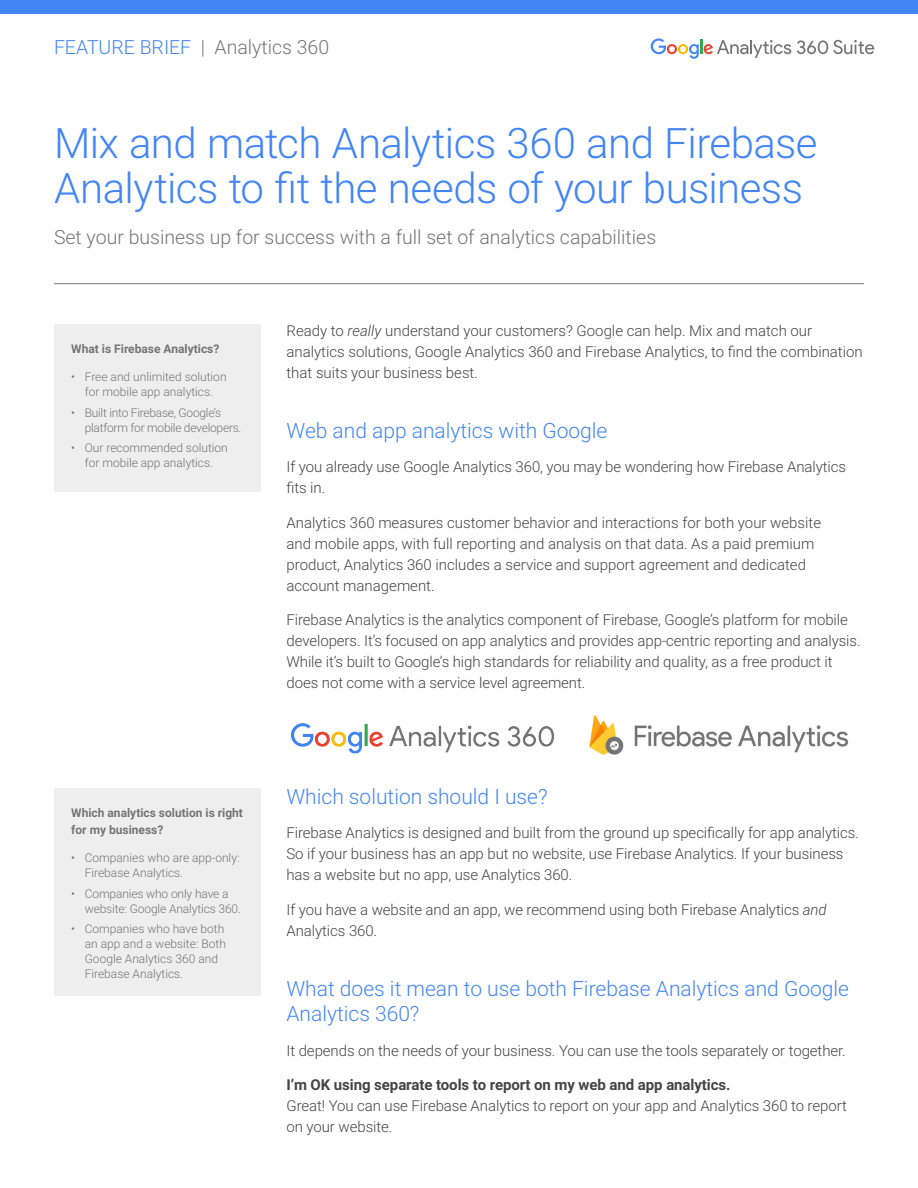
<style>
.page{position:relative;width:918px;height:1188px;background:#fff}
.page>*{position:absolute;margin:0;border:0;box-sizing:border-box;transform-origin:0 0}
.t1{font:300 42px/45px "Roboto";letter-spacing:-.015em;color:#4285f4}
.body_header{font:300 21px/25.5px "Roboto";color:#4285f4}
.t2{font:300 19.5px "Roboto";color:#757575}
.body{font:300 15px/21px "Roboto";letter-spacing:-.005em;color:#444}
.t3{font:300 12px/15px "Roboto";color:#757575}
.sidebar{font:700 12px/16.5px "Roboto";color:#757575}
.t4{font:300 12px/15px "Roboto";letter-spacing:-.02em;color:#757575}
.s1{color:#4285f4}
.s2{font-style:italic}
.s3{font-weight:700}
</style>
<div class="page">
<div style="left:0;top:0;width:918px;height:14px;background:#4285f4"></div>
<svg style="left:797px;top:40px;width:77px;height:14px"></svg>
<svg style="left:651px;top:38px;width:140px;height:21px"></svg>
<div style="left:54px;top:324px;width:207px;height:168px;background:#eeeeef"></div>
<div style="left:54px;top:788px;width:207px;height:208px;background:#eeeeef"></div>
<hr style="left:54px;top:283px;width:810px;height:1px;background:#757575">
<img style="left:290px;top:723px;width:265px;height:31px">
<img style="left:589px;top:715px;width:260px;height:40px">
<h3 class="t2" style="left:54px;top:33px;width:277px"><span class="s1">FEATURE BRIEF</span> | Analytics 360</h3>
<p class="t1" style="left:54px;top:119px;width:765px">Mix and match Analytics 360 and Firebase<br>Analytics to fit the needs of your business</p>
<p class="t2" style="left:54px;top:224px;width:604px">Set your business up for success with a full set of analytics capabilities</p>
<p class="sidebar" style="left:71px;top:340px;width:150px">What is Firebase Analytics?</p>
<p class="t3" style="left:71px;top:369px;width:157px;text-align:center">• Free and unlimited solution for mobile app analytics.</p>
<p class="t4" style="left:85px;top:405px;width:158px;text-indent:-14px">• Built into Firebase, Google’s platform for mobile developers.</p>
<p class="t3" style="left:71px;top:440px;width:158px;text-align:center">• Our recommended solution for mobile app analytics.</p>
<p class="sidebar" style="left:71px;top:804px;width:173px">Which analytics solution is right for my business?</p>
<p class="t3" style="left:85px;top:850px;width:156px;text-indent:-14px">• Companies who are app-only:<br>Firebase Analytics.</p>
<p class="t3" style="left:85px;top:886px;width:158px;text-indent:-14px">• Companies who only have a website: Google Analytics 360.</p>
<p class="t3" style="left:85px;top:921px;width:143px;text-indent:-14px">• Companies who have both an app and a website: Both<br>Google Analytics 360 and<br>Firebase Analytics.</p>
<p class="body" style="left:286px;top:319px;width:578px">Ready to <span class="s2">really</span> understand your customers? Google can help. Mix and match our analytics solutions, Google Analytics 360 and Firebase Analytics, to find the combination that suits your business best.</p>
<p class="body_header" style="left:286px;top:417px;width:323px">Web and app analytics with Google</p>
<p class="body" style="left:286px;top:456px;width:561px">If you already use Google Analytics 360, you may be wondering how Firebase Analytics fits in.</p>
<p class="body" style="left:286px;top:511px;width:536px">Analytics 360 measures customer behavior and interactions for both your website and mobile apps, with full reporting and analysis on that data. As a paid premium product, Analytics 360 includes a service and support agreement and dedicated account management.</p>
<p class="body" style="left:286px;top:609px;width:576px">Firebase Analytics is the analytics component of Firebase, Google’s platform for mobile developers. It’s focused on app analytics and provides app-centric reporting and analysis.<br>While it’s built to Google’s high standards for reliability and quality, as a free product it does not come with a service level agreement.</p>
<p class="body_header" style="left:286px;top:783px;width:263px">Which solution should I use?</p>
<p class="body" style="left:286px;top:822px;width:574px">Firebase Analytics is designed and built from the ground up specifically for app analytics.<br>So if your business has an app but no website, use Firebase Analytics. If your business has a website but no app, use Analytics 360.</p>
<p class="body" style="left:286px;top:898px;width:542px">If you have a website and an app, we recommend using both Firebase Analytics <span class="s2">and<br></span>Analytics 360.</p>
<p class="body_header" style="left:286px;top:975px;width:564px">What does it mean to use both Firebase Analytics and Google<br>Analytics 360?</p>
<p class="body" style="left:286px;top:1039px;width:561px">It depends on the needs of your business. You can use the tools separately or together.</p>
<p class="body" style="left:286px;top:1074px;width:562px"><span class="s3">I’m OK using separate tools to report on my web and app analytics.<br></span>Great! You can use Firebase Analytics to report on your app and Analytics 360 to report on your website.</p>
</div>
